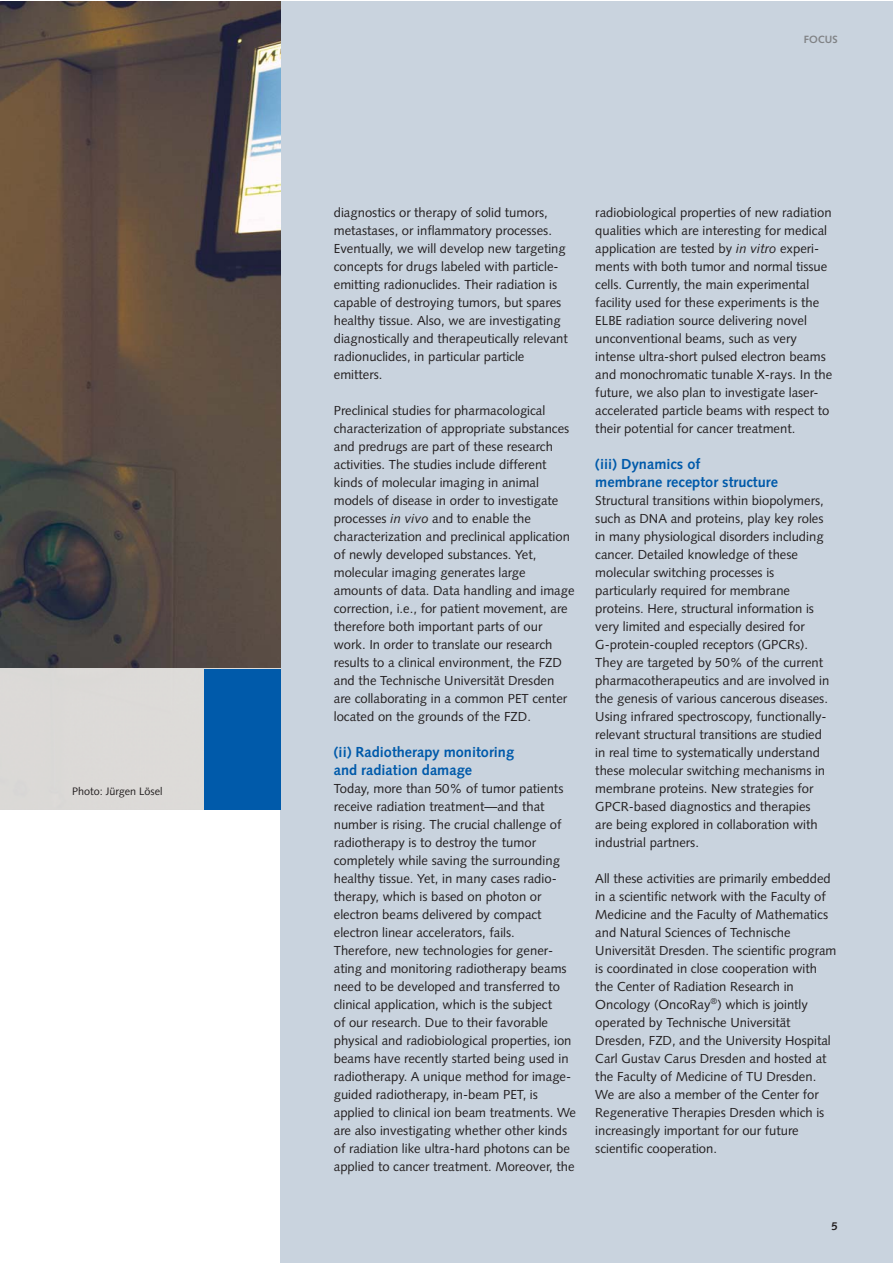
<style>
.page{position:relative;width:893px;height:1263px;background:#fff}
.page>*{position:absolute;margin:0;border:0;box-sizing:border-box;transform-origin:0 0}
.t1{font:700 14.55px/18px "Syntax LT";color:#005aaa}
.t2{font:13.05px/18px "Syntax LT";color:#231f20}
.t3{font:700 11.25px "Syntax LT";color:#231f20}
.t4{font:10.8px "Syntax LT";color:#231f20}
.t5{font:700 10.5px "Syntax LT";color:#808285}
.s1{font-style:italic}
</style>
<div class="page">
<div style="left:281px;top:1px;width:611px;height:1262px;background:#c9d3de"></div>
<img style="left:0;top:1px;width:281px;height:668px">
<div style="left:204px;top:669px;width:77px;height:140px;background:#005aaa"></div>
<p class="t4" style="left:72px;top:787px;width:92px">Photo: Jürgen Lösel</p>
<p class="t5" style="left:804px;top:35px;width:35px">FOCUS</p>
<p class="t2" style="left:334px;top:205px;width:236px">diagnostics or therapy of solid tumors, metastases, or inflammatory processes.<br>Eventually, we will develop new targeting concepts for drugs labeled with particle&shy;emitting radionuclides. Their radiation is capable of destroying tumors, but spares healthy tissue. Also, we are investigating diagnostically and therapeutically relevant radionuclides, in particular particle emitters.</p>
<p class="t2" style="left:334px;top:403px;width:242px">Preclinical studies for pharmacological characterization of appropriate substances and predrugs are part of these research activities. The studies include different kinds of molecular imaging in animal models of disease in order to investigate processes <span class="s1">in vivo</span> and to enable the characterization and preclinical application of newly developed substances. Yet, molecular imaging generates large amounts of data. Data handling and image correction, i.e., for patient movement, are therefore both important parts of our work. In order to translate our research results to a clinical environment, the FZD and the Technische Universität Dresden are collaborating in a common PET center located on the grounds of the FZD.</p>
<p class="t1" style="left:334px;top:744px;width:182px">(ii) Radiotherapy monitoring and radiation damage</p>
<p class="t2" style="left:334px;top:781px;width:244px">Today, more than 50% of tumor patients receive radiation treatment—and that number is rising. The crucial challenge of radiotherapy is to destroy the tumor completely while saving the surrounding healthy tissue. Yet, in many cases radio&shy;therapy, which is based on photon or electron beams delivered by compact electron linear accelerators, fails.<br>Therefore, new technologies for gener&shy;ating and monitoring radiotherapy beams need to be developed and transferred to clinical application, which is the subject<br>of our research. Due to their favorable physical and radiobiological properties, ion beams have recently started being used in radiotherapy. A unique method for image&shy;guided radiotherapy, in-beam PET, is applied to clinical ion beam treatments. We are also investigating whether other kinds of radiation like ultra-hard photons can be applied to cancer treatment. Moreover, the</p>
<p class="t2" style="left:595px;top:205px;width:239px">radiobiological properties of new radiation qualities which are interesting for medical application are tested by <span class="s1">in vitro</span> experi&shy;ments with both tumor and normal tissue cells. Currently, the main experimental facility used for these experiments is the ELBE radiation source delivering novel unconventional beams, such as very intense ultra-short pulsed electron beams and monochromatic tunable X-rays. In the future, we also plan to investigate laser&shy;accelerated particle beams with respect to their potential for cancer treatment.</p>
<p class="t1" style="left:595px;top:456px;width:184px">(iii) Dynamics of<br>membrane receptor structure</p>
<p class="t2" style="left:595px;top:493px;width:236px">Structural transitions within biopolymers, such as DNA and proteins, play key roles in many physiological disorders including cancer. Detailed knowledge of these molecular switching processes is particularly required for membrane proteins. Here, structural information is very limited and especially desired for G-protein-coupled receptors (GPCRs).<br>They are targeted by 50% of the current pharmacotherapeutics and are involved in the genesis of various cancerous diseases.<br>Using infrared spectroscopy, functionally&shy;relevant structural transitions are studied in real time to systematically understand these molecular switching mechanisms in membrane proteins. New strategies for GPCR-based diagnostics and therapies are being explored in collaboration with industrial partners.</p>
<p class="t2" style="left:595px;top:871px;width:243px">All these activities are primarily embedded in a scientific network with the Faculty of Medicine and the Faculty of Mathematics and Natural Sciences of Technische Universität Dresden. The scientific program is coordinated in close cooperation with the Center of Radiation Research in Oncology (OncoRay<sup>®</sup>) which is jointly operated by Technische Universität Dresden, FZD, and the University Hospital Carl Gustav Carus Dresden and hosted at the Faculty of Medicine of TU Dresden.<br>We are also a member of the Center for Regenerative Therapies Dresden which is increasingly important for our future scientific cooperation.</p>
<p class="t3" style="left:831px;top:1221px;width:8px">5</p>
</div>
